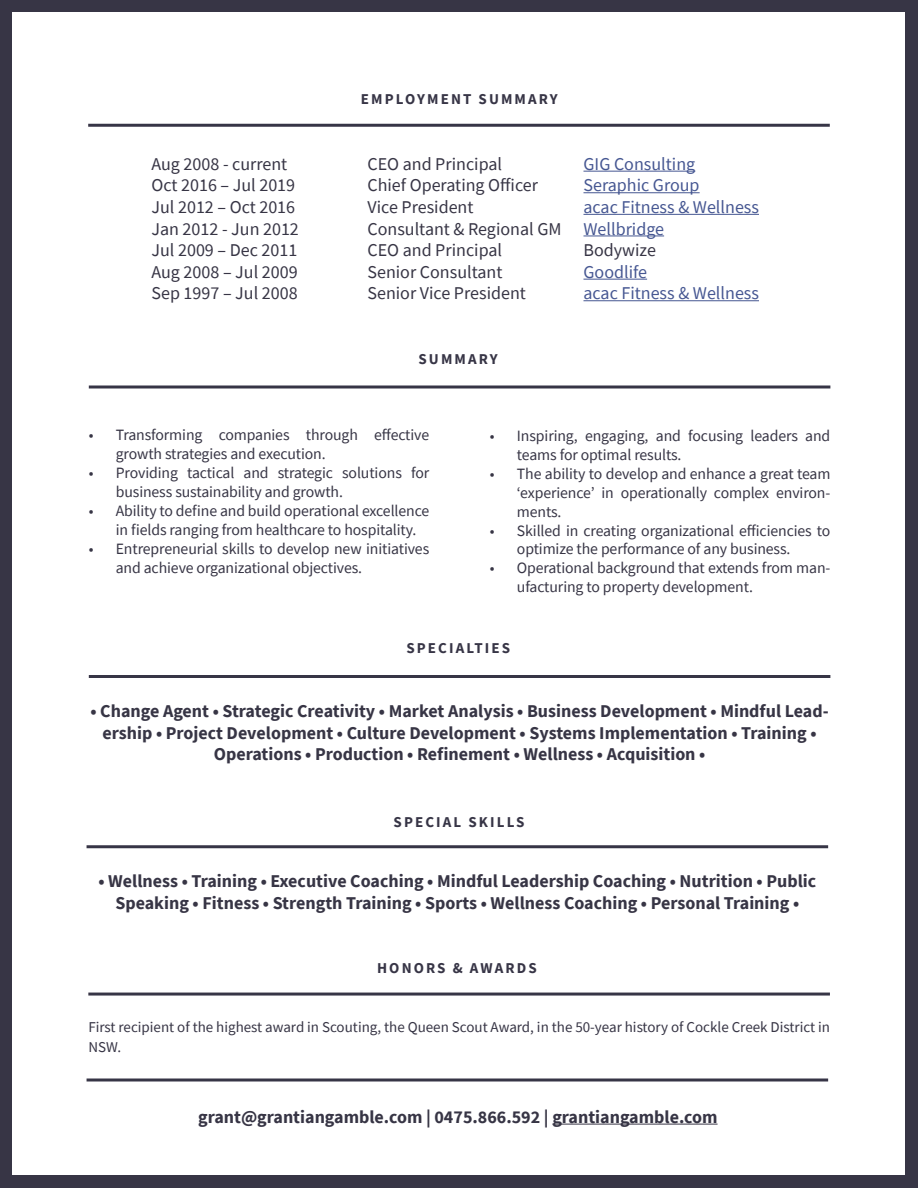
<style>
.page{position:relative;width:918px;height:1188px;background:#373545}
.page>*{position:absolute;margin:0;border:0;box-sizing:border-box;transform-origin:0 0}
.t1{font:700 18px/21.6px "Source Sans Pro";color:#373545;text-align:center}
.t2{font:18px "Source Sans Pro";color:#373545}
.t3{font:18px "Source Sans Pro";color:#465792}
.t4{font:15.75px/18.9px "Source Sans Pro";letter-spacing:-.005em;color:#373545}
.t5{font:15px/19.5px "Source Sans Pro";color:#373545}
.t6{font:700 15px "Source Sans Pro";letter-spacing:.14em;color:#373546}
.s1{color:#465792}
</style>
<div class="page">
<div style="left:12px;top:12px;width:893px;height:1163px;background:#fff"></div>
<svg style="left:87px;top:1078px;width:741px;height:4px;background:#686774"></svg>
<hr style="left:552px;top:1124px;width:166px;height:1px;background:#373545">
<hr style="left:88px;top:124px;width:742px;height:3px;background:#373546">
<hr style="left:584px;top:171px;width:111px;height:1px;background:#465792">
<hr style="left:584px;top:192px;width:116px;height:1px;background:#465792">
<hr style="left:584px;top:214px;width:175px;height:1px;background:#465792">
<hr style="left:584px;top:235px;width:80px;height:1px;background:#465792">
<hr style="left:584px;top:279px;width:63px;height:1px;background:#465792">
<hr style="left:584px;top:300px;width:175px;height:1px;background:#465792">
<hr style="left:89px;top:386px;width:741px;height:2px;background:#373546">
<hr style="left:89px;top:675px;width:741px;height:3px;background:#373546">
<hr style="left:87px;top:845px;width:741px;height:3px;background:#373546">
<hr style="left:88px;top:993px;width:742px;height:3px;background:#373546">
<p class="t6" style="left:361px;top:88px;width:198px">EMPLOYMENT SUMMARY</p>
<p class="t2" style="left:152px;top:152px;width:137px">Aug 2008 - current</p>
<p class="t2" style="left:368px;top:152px;width:136px">CEO and Principal</p>
<p class="t3" style="left:584px;top:152px;width:113px">GIG Consulting</p>
<p class="t2" style="left:152px;top:174px;width:145px">Oct 2016 – Jul 2019</p>
<p class="t2" style="left:368px;top:174px;width:172px">Chief Operating Officer</p>
<p class="t3" style="left:584px;top:174px;width:118px">Seraphic Group</p>
<p class="t2" style="left:152px;top:196px;width:145px">Jul 2012 – Oct 2016</p>
<p class="t2" style="left:368px;top:196px;width:108px">Vice President</p>
<p class="t3" style="left:584px;top:196px;width:177px">acac Fitness &amp; Wellness</p>
<p class="t2" style="left:152px;top:217px;width:149px">Jan 2012 - Jun 2012</p>
<p class="t2" style="left:368px;top:217px;width:298px">Consultant &amp; Regional GM <span class="s1">Wellbridge</span></p>
<p class="t2" style="left:152px;top:239px;width:147px">Jul 2009 – Dec 2011</p>
<p class="t2" style="left:368px;top:239px;width:136px">CEO and Principal</p>
<p class="t2" style="left:584px;top:239px;width:74px">Bodywize</p>
<p class="t2" style="left:152px;top:260px;width:148px">Aug 2008 – Jul 2009</p>
<p class="t2" style="left:368px;top:260px;width:136px">Senior Consultant</p>
<p class="t3" style="left:584px;top:260px;width:65px">Goodlife</p>
<p class="t2" style="left:152px;top:282px;width:148px">Sep 1997 – Jul 2008</p>
<p class="t2" style="left:368px;top:282px;width:160px">Senior Vice President</p>
<p class="t3" style="left:584px;top:282px;width:177px">acac Fitness &amp; Wellness</p>
<p class="t6" style="left:418px;top:349px;width:81px">SUMMARY</p>
<p class="t4" style="left:116px;top:426px;width:315px;text-indent:-27px">• Transforming companies through effective growth strategies and execution.</p>
<p class="t4" style="left:116px;top:463px;width:315px;text-indent:-27px">• Providing tactical and strategic solutions for business sustainability and growth.</p>
<p class="t4" style="left:116px;top:501px;width:315px;text-indent:-27px">• Ability to define and build operational excellence in fields ranging from healthcare to hospitality.</p>
<p class="t4" style="left:116px;top:539px;width:315px;text-indent:-27px">• Entrepreneurial skills to develop new initiatives and achieve organizational objectives.</p>
<p class="t4" style="left:517px;top:426px;width:315px;text-indent:-27px">• Inspiring, engaging, and focusing leaders and teams for optimal results.</p>
<p class="t4" style="left:517px;top:464px;width:315px;text-align:justify;text-indent:-27px">• The ability to develop and enhance a great team ‘experience’ in operationally complex environ&shy;ments.</p>
<p class="t4" style="left:517px;top:521px;width:315px;text-indent:-27px">• Skilled in creating organizational efficiencies to optimize the performance of any business.</p>
<p class="t4" style="left:517px;top:559px;width:315px;text-indent:-27px">• Operational background that extends from man&shy;ufacturing to property development.</p>
<p class="t6" style="left:406px;top:638px;width:105px">SPECIALTIES</p>
<p class="t1" style="left:91px;top:700px;width:740px">• Change Agent • Strategic Creativity • Market Analysis • Business Development • Mindful Lead&shy;ership • Project Development • Culture Development • Systems Implementation • Training •<br>Operations • Production • Refinement • Wellness • Acquisition •</p>
<p class="t6" style="left:394px;top:812px;width:132px">SPECIAL SKILLS</p>
<p class="t1" style="left:98px;top:870px;width:719px">• Wellness • Training • Executive Coaching • Mindful Leadership Coaching • Nutrition • Public<br>Speaking • Fitness • Strength Training • Sports • Wellness Coaching • Personal Training •</p>
<p class="t6" style="left:377px;top:958px;width:161px">HONORS &amp; AWARDS</p>
<p class="t5" style="left:88px;top:1017px;width:743px">First recipient of the highest award in Scouting, the Queen Scout Award, in the 50-year history of Cockle Creek District in<br>NSW.</p>
<p class="t1" style="left:198px;top:1106px;width:521px">grant@grantiangamble.com | 0475.866.592 | grantiangamble.com</p>
</div>
